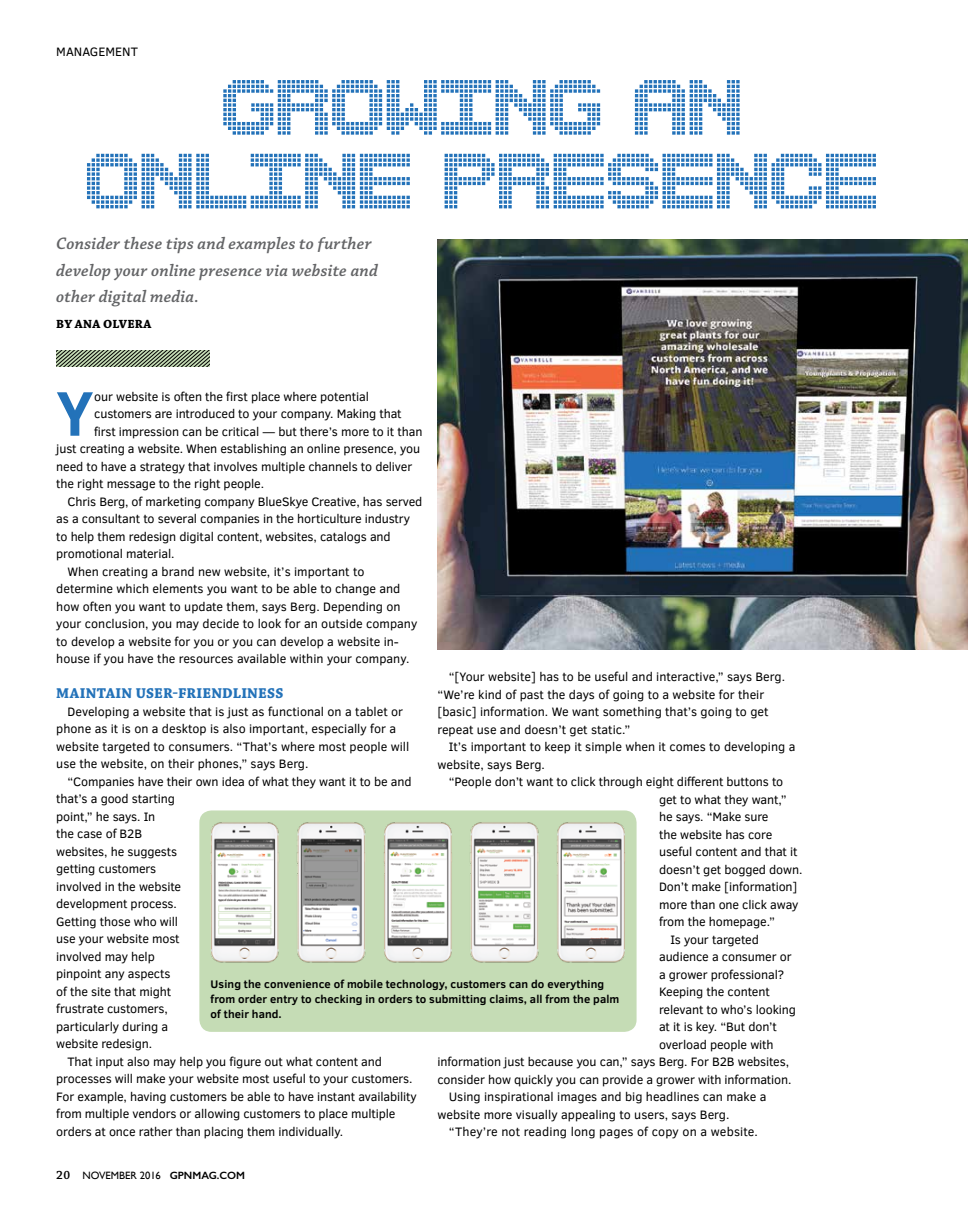
<style>
.page{position:relative;width:968px;height:1215px;background:#fff}
.page>*{position:absolute;margin:0;border:0;box-sizing:border-box;transform-origin:0 0}
.t1{font:66.25px/73.8px "Maxter Board St";letter-spacing:-.01em;color:#2372b9;text-align:center}
.t2{font:700 64.25px "Clear Sans";color:#2372b9}
.t3{font:italic 600 17.5px/26.2px "Chaparral Pro";letter-spacing:.01em;color:#636466}
.t4{font:700 15px "Chaparral Pro";letter-spacing:.015em;color:#2372b9}
.t5{font:12.5px/17.5px "Clear Sans";letter-spacing:-.01em;color:#000}
.t6{font:12.5px "Clear Sans";letter-spacing:.01em;color:#000}
.t7{font:700 12.5px "Chaparral Pro";letter-spacing:.01em;color:#000}
.t8{font:700 11.25px/15px "Clear Sans";letter-spacing:.01em;color:#000}
.t9{font:10.62px "Gill Sans";color:#000}
.s1{font-family:"Chaparral Pro";font-weight:600;font-size:12.5px}
.s2{font-weight:600}
</style>
<div class="page">
<div style="left:199px;top:810px;width:437px;height:222px;background:#c5dcb5;border-radius:12px"></div>
<img style="left:210px;top:822px;width:415px;height:141px">
<img style="left:437px;top:240px;width:531px;height:410px">
<svg style="left:56px;top:350px;width:154px;height:17px;background:#7d8c73"></svg>
<p class="t5" style="left:56px;top:43px;width:83px">MANAGEMENT</p>
<h1 class="t1" style="left:87px;top:67px;width:795px">GROWING AN<br>ONLINE PRESENCE</h1>
<h3 class="t3" style="left:56px;top:231px;width:323px">Consider these tips and examples to further develop your online presence via website and other digital media.</h3>
<p class="t7" style="left:56px;top:317px;width:97px">BY ANA OLVERA</p>
<h2 class="t2" style="left:56px;top:367px;width:39px">Y</h2>
<p class="t5" style="left:94px;top:388px;width:276px">our website is often the first place where potential</p>
<p class="t5" style="left:94px;top:405px;width:309px">customers are introduced to your company. Making that</p>
<p class="t5" style="left:94px;top:423px;width:330px">first impression can be critical — but there’s more to it than</p>
<p class="t5" style="left:56px;top:440px;width:365px">just creating a website. When establishing an online presence, you</p>
<p class="t5" style="left:56px;top:458px;width:357px">need to have a strategy that involves multiple channels to deliver</p>
<p class="t5" style="left:56px;top:475px;width:209px">the right message to the right people.</p>
<p class="t5" style="left:67px;top:493px;width:356px">Chris Berg, of marketing company BlueSkye Creative, has served</p>
<p class="t5" style="left:56px;top:510px;width:355px">as a consultant to several companies in the horticulture industry</p>
<p class="t5" style="left:56px;top:528px;width:336px">to help them redesign digital content, websites, catalogs and</p>
<p class="t5" style="left:56px;top:545px;width:120px">promotional material.</p>
<p class="t5" style="left:67px;top:563px;width:298px">When creating a brand new website, it’s important to</p>
<p class="t5" style="left:56px;top:580px;width:346px">determine which elements you want to be able to change and</p>
<p class="t5" style="left:56px;top:598px;width:346px">how often you want to update them, says Berg. Depending on</p>
<p class="t5" style="left:56px;top:615px;width:362px">your conclusion, you may decide to look for an outside company</p>
<p class="t5" style="left:56px;top:633px;width:344px">to develop a website for you or you can develop a website in-</p>
<p class="t5" style="left:56px;top:650px;width:354px">house if you have the resources available within your company.</p>
<p class="t4" style="left:56px;top:685px;width:229px">MAINTAIN USER-FRIENDLINESS</p>
<p class="t5" style="left:56px;top:703px;width:354px;text-indent:11px">Developing a website that is just as functional on a tablet or phone as it is on a desktop is also important, especially for a website targeted to consumers. “That’s where most people will use the website, on their phones,” says Berg.</p>
<p class="t5" style="left:68px;top:773px;width:345px">“Companies have their own idea of what they want it to be and</p>
<p class="t5" style="left:56px;top:790px;width:120px">that’s a good starting</p>
<p class="t5" style="left:56px;top:808px;width:101px">point,” he says. In</p>
<p class="t5" style="left:56px;top:825px;width:87px">the case of B2B</p>
<p class="t5" style="left:56px;top:843px;width:122px">websites, he suggests</p>
<p class="t5" style="left:56px;top:860px;width:101px">getting customers</p>
<p class="t5" style="left:56px;top:878px;width:126px">involved in the website</p>
<p class="t5" style="left:56px;top:895px;width:122px">development process.</p>
<p class="t5" style="left:56px;top:913px;width:123px">Getting those who will</p>
<p class="t5" style="left:56px;top:930px;width:125px">use your website most</p>
<p class="t5" style="left:56px;top:948px;width:100px">involved may help</p>
<p class="t5" style="left:56px;top:965px;width:116px">pinpoint any aspects</p>
<p class="t5" style="left:56px;top:983px;width:116px">of the site that might</p>
<p class="t5" style="left:56px;top:1000px;width:113px">frustrate customers,</p>
<p class="t5" style="left:56px;top:1018px;width:113px">particularly during a</p>
<p class="t5" style="left:56px;top:1035px;width:98px">website redesign.</p>
<p class="t5" style="left:68px;top:1053px;width:316px">That input also may help you figure out what content and</p>
<p class="t5" style="left:56px;top:1070px;width:357px">processes will make your website most useful to your customers.</p>
<p class="t5" style="left:56px;top:1088px;width:362px">For example, having customers be able to have instant availability</p>
<p class="t5" style="left:56px;top:1105px;width:341px">from multiple vendors or allowing customers to place multiple</p>
<p class="t5" style="left:56px;top:1123px;width:288px">orders at once rather than placing them individually.</p>
<p class="t5" style="left:437px;top:668px;width:349px;text-indent:11px">“[Your website] has to be useful and interactive,” says Berg. “We’re kind of past the days of going to a website for their [basic] information. We want something that’s going to get repeat use and doesn’t get static.”</p>
<p class="t5" style="left:437px;top:738px;width:359px;text-indent:11px">It’s important to keep it simple when it comes to developing a website, says Berg.</p>
<p class="t5" style="left:448px;top:773px;width:336px">“People don’t want to click through eight different buttons to</p>
<p class="t5" style="left:659px;top:791px;width:129px">get to what they want,”</p>
<p class="t5" style="left:659px;top:808px;width:111px">he says. “Make sure</p>
<p class="t5" style="left:659px;top:826px;width:115px">the website has core</p>
<p class="t5" style="left:659px;top:843px;width:140px">useful content and that it</p>
<p class="t5" style="left:659px;top:861px;width:145px">doesn’t get bogged down.</p>
<p class="t5" style="left:659px;top:878px;width:140px">Don’t make [information]</p>
<p class="t5" style="left:659px;top:896px;width:141px">more than one click away</p>
<p class="t5" style="left:659px;top:913px;width:117px">from the homepage.”</p>
<p class="t5" style="left:670px;top:931px;width:90px">Is your targeted</p>
<p class="t5" style="left:659px;top:948px;width:134px">audience a consumer or</p>
<p class="t5" style="left:659px;top:966px;width:127px">a grower professional?</p>
<p class="t5" style="left:659px;top:983px;width:112px">Keeping the content</p>
<p class="t5" style="left:659px;top:1001px;width:138px">relevant to who’s looking</p>
<p class="t5" style="left:659px;top:1018px;width:119px">at it is key. “But don’t</p>
<p class="t5" style="left:659px;top:1036px;width:116px">overload people with</p>
<p class="t5" style="left:437px;top:1053px;width:353px">information just because you can,” says Berg. For B2B websites,</p>
<p class="t5" style="left:437px;top:1071px;width:355px">consider how quickly you can provide a grower with information.</p>
<p class="t5" style="left:448px;top:1088px;width:319px">Using inspirational images and big headlines can make a</p>
<p class="t5" style="left:437px;top:1106px;width:293px">website more visually appealing to users, says Berg.</p>
<p class="t6" style="left:448px;top:1124px;width:311px">“They’re not reading long pages of copy on a website.</p>
<p class="t8" style="left:211px;top:976px;width:410px">Using the convenience of mobile technology, customers can do everything from order entry to checking in orders to submitting claims, all from the palm of their hand.</p>
<p class="t9" style="left:56px;top:1169px;width:190px"><span class="s1">20</span> NOVEMBER 2016 <span class="s2">GPNMAG.COM</span></p>
</div>
